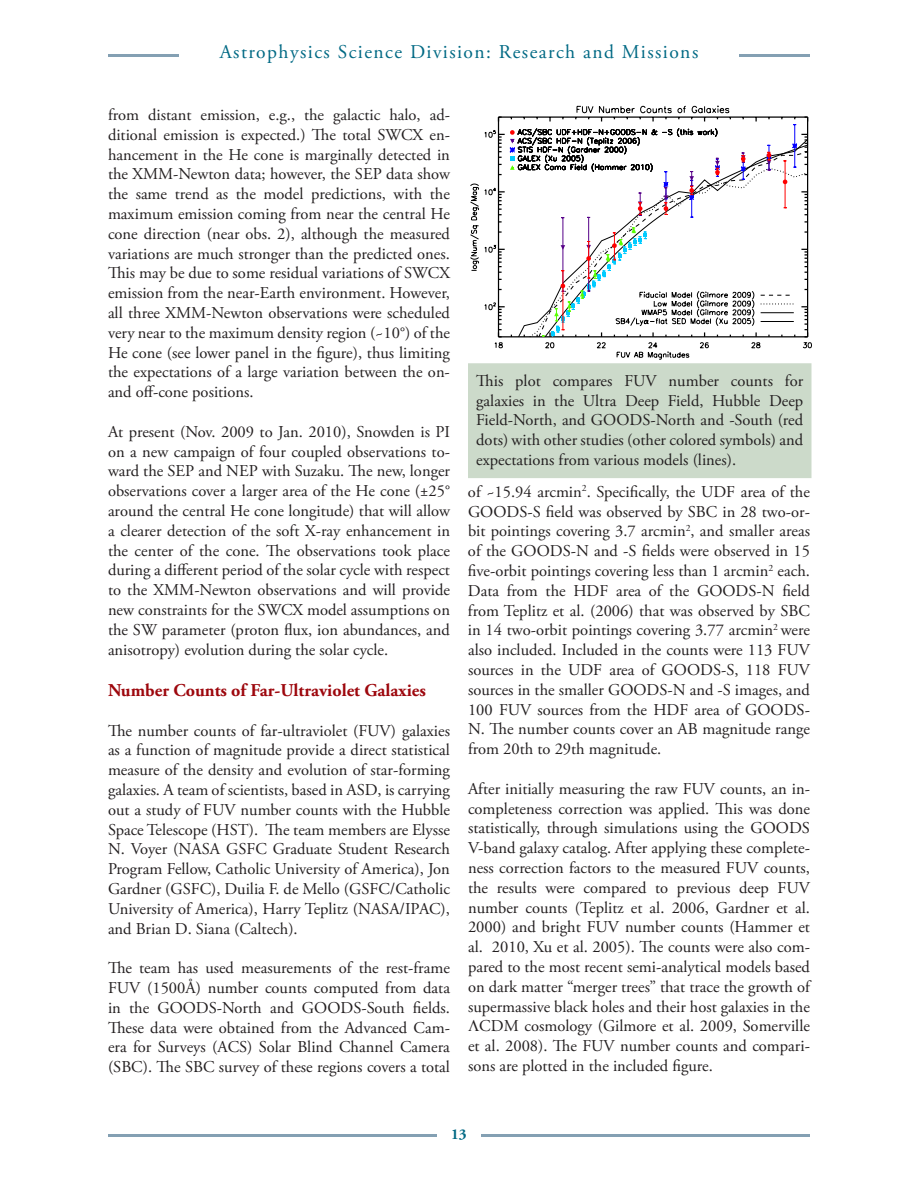
<style>
.page{position:relative;width:918px;height:1188px;background:#fff}
.page>*{position:absolute;margin:0;border:0;box-sizing:border-box;transform-origin:0 0}
.t1{font:19.5px "Adobe Garamond Pro";letter-spacing:.075em;color:#016984}
._1_1_1_Section_Heade{font:700 18px "Adobe Garamond Pro";color:#9d070d}
.Normal_Text{font:16.5px/19.8px "Adobe Garamond Pro";color:#231f20;text-align:justify}
.Figure_Captions{font:16.5px/19.8px "Adobe Garamond Pro";color:#231f20;text-align:justify}
.t2{font:700 15px "Adobe Garamond Pro";color:#016984}
</style>
<div class="page">
<hr style="left:108px;top:1134px;width:702px;height:3px;background:#84a0b3">
<div style="left:437px;top:1125px;width:44px;height:16px;background:#fff"></div>
<hr style="left:108px;top:54px;width:702px;height:3px;background:#84a0b3">
<div style="left:179px;top:44px;width:560px;height:23px;background:#fff"></div>
<svg style="left:470px;top:105px;width:342px;height:255px"></svg>
<div style="left:469px;top:364px;width:342px;height:113px;background:#ccdaca"></div>
<div style="left:468px;top:363px;width:344px;height:115px;border:2px solid #ccdaca"></div>
<p class="t1" style="left:220px;top:40px;width:480px">Astrophysics Science Division: Research and Missions</p>
<p class="Normal_Text" style="left:108px;top:105px;width:344px">from distant emission, e.g., the galactic halo, ad&shy;ditional emission is expected.) The total SWCX en&shy;hancement in the He cone is marginally detected in the XMM-Newton data; however, the SEP data show the same trend as the model predictions, with the maximum emission coming from near the central He cone direction (near obs. 2), although the measured variations are much stronger than the predicted ones.<br>This may be due to some residual variations of SWCX emission from the near-Earth environment. However, all three XMM-Newton observations were scheduled very near to the maximum density region (~10°) of the He cone (see lower panel in the figure), thus limiting the expectations of a large variation between the on&shy;and off-cone positions.</p>
<p class="Normal_Text" style="left:108px;top:422px;width:344px">At present (Nov. 2009 to Jan. 2010), Snowden is PI on a new campaign of four coupled observations to&shy;ward the SEP and NEP with Suzaku. The new, longer observations cover a larger area of the He cone (±25° around the central He cone longitude) that will allow a clearer detection of the soft X-ray enhancement in the center of the cone. The observations took place during a different period of the solar cycle with respect to the XMM-Newton observations and will provide new constraints for the SWCX model assumptions on the SW parameter (proton flux, ion abundances, and anisotropy) evolution during the solar cycle.</p>
<p class="_1_1_1_Section_Heade" style="left:108px;top:680px;width:319px">Number Counts of Far-Ultraviolet Galaxies</p>
<p class="Normal_Text" style="left:108px;top:721px;width:344px">The number counts of far-ultraviolet (FUV) galaxies as a function of magnitude provide a direct statistical measure of the density and evolution of star-forming galaxies. A team of scientists, based in ASD, is carrying out a study of FUV number counts with the Hubble Space Telescope (HST). The team members are Elysse N. Voyer (NASA GSFC Graduate Student Research Program Fellow, Catholic University of America), Jon Gardner (GSFC), Duilia F. de Mello (GSFC/Catholic University of America), Harry Teplitz (NASA/IPAC), and Brian D. Siana (Caltech).</p>
<p class="Normal_Text" style="left:108px;top:959px;width:344px">The team has used measurements of the rest-frame FUV (1500Å) number counts computed from data in the GOODS-North and GOODS-South fields.<br>These data were obtained from the Advanced Cam&shy;era for Surveys (ACS) Solar Blind Channel Camera (SBC). The SBC survey of these regions covers a total</p>
<p class="Figure_Captions" style="left:476px;top:371px;width:329px">This plot compares FUV number counts for galaxies in the Ultra Deep Field, Hubble Deep Field-North, and GOODS-North and -South (red dots) with other studies (other colored symbols) and expectations from various models (lines).</p>
<p class="Normal_Text" style="left:468px;top:482px;width:344px">of ~15.94 arcmin<sup>2</sup>. Specifically, the UDF area of the GOODS-S field was observed by SBC in 28 two-or&shy;bit pointings covering 3.7 arcmin<sup>2</sup>, and smaller areas of the GOODS-N and -S fields were observed in 15 five-orbit pointings covering less than 1 arcmin<sup>2</sup> each.<br>Data from the HDF area of the GOODS-N field from Teplitz et al. (2006) that was observed by SBC in 14 two-orbit pointings covering 3.77 arcmin<sup>2</sup> were also included. Included in the counts were 113 FUV sources in the UDF area of GOODS-S, 118 FUV sources in the smaller GOODS-N and -S images, and 100 FUV sources from the HDF area of GOODS-N. The number counts cover an AB magnitude range from 20th to 29th magnitude.</p>
<p class="Normal_Text" style="left:468px;top:779px;width:343px">After initially measuring the raw FUV counts, an in-</p>
<p class="Normal_Text" style="left:468px;top:799px;width:343px">completeness correction was applied. This was done</p>
<p class="Normal_Text" style="left:468px;top:819px;width:344px">statistically, through simulations using the GOODS</p>
<p class="Normal_Text" style="left:468px;top:839px;width:343px">V-band galaxy catalog. After applying these complete-</p>
<p class="Normal_Text" style="left:468px;top:858px;width:343px">ness correction factors to the measured FUV counts,</p>
<p class="Normal_Text" style="left:468px;top:878px;width:343px">the results were compared to previous deep FUV</p>
<p class="Normal_Text" style="left:468px;top:898px;width:343px">number counts (Teplitz et al. 2006, Gardner et al.</p>
<p class="Normal_Text" style="left:468px;top:918px;width:344px">2000) and bright FUV number counts (Hammer et</p>
<p class="Normal_Text" style="left:468px;top:938px;width:343px">al. 2010, Xu et al. 2005). The counts were also com-</p>
<p class="Normal_Text" style="left:468px;top:957px;width:344px">pared to the most recent semi-analytical models based</p>
<p class="Normal_Text" style="left:468px;top:977px;width:343px">on dark matter “merger trees” that trace the growth of</p>
<p class="Normal_Text" style="left:468px;top:997px;width:343px">supermassive black holes and their host galaxies in the</p>
<p class="Normal_Text" style="left:479px;top:1017px;width:332px">CDM cosmology (Gilmore et al. 2009, Somerville</p>
<p class="Normal_Text" style="left:468px;top:1037px;width:343px">et al. 2008). The FUV number counts and compari-</p>
<p class="Normal_Text" style="left:468px;top:1056px;width:246px">sons are plotted in the included figure.</p>
<p class="t2" style="left:451px;top:1125px;width:17px">13</p>
</div>
